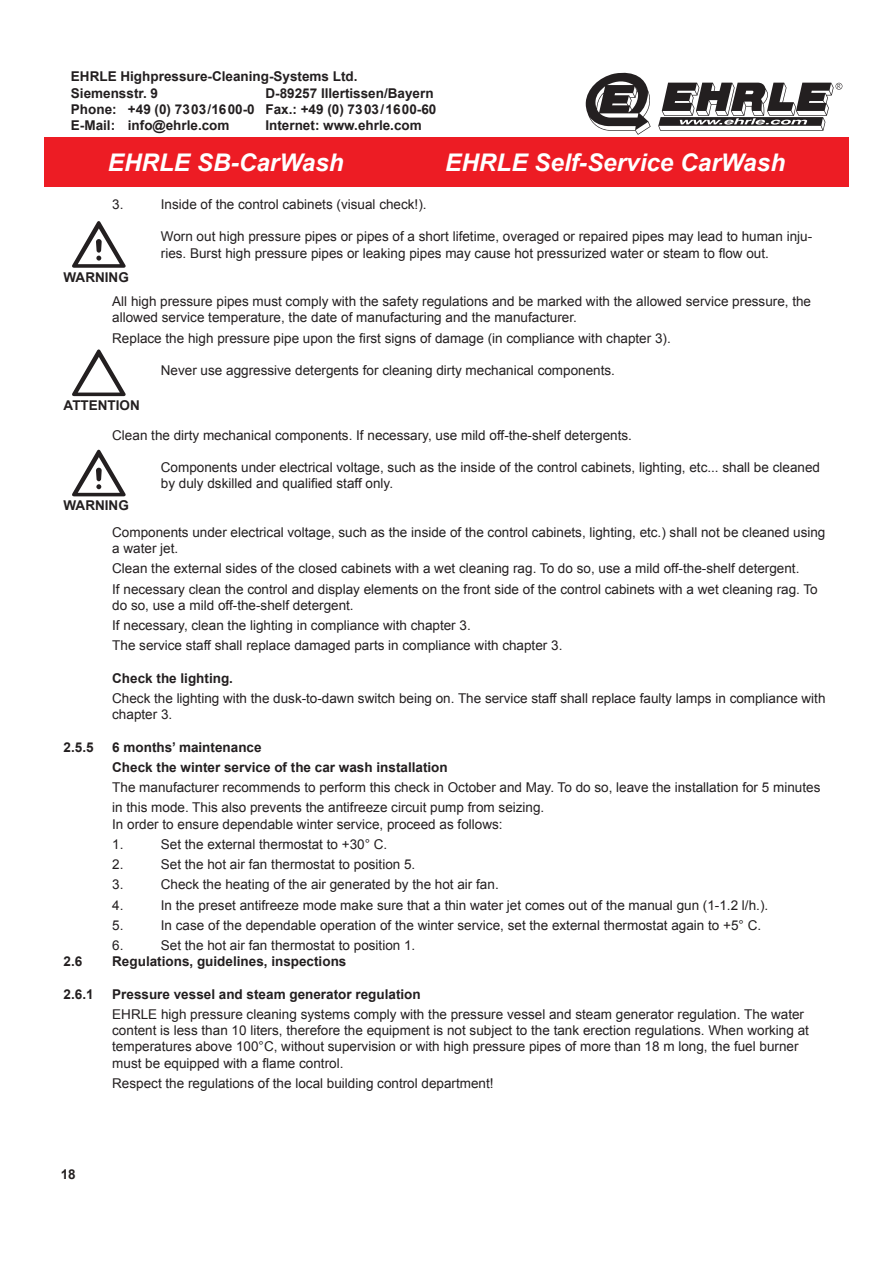
<style>
.page{position:relative;width:893px;height:1263px;background:#fff}
.page>*{position:absolute;margin:0;border:0;box-sizing:border-box;transform-origin:0 0}
.t1{font:italic 700 24.3px "Arial";color:#fff}
.t2{font:13.5px/20.2px "Arial";color:#231f20}
.t3{font:700 13.5px/16.2px "Arial";color:#231f20}
.s1{font-weight:700}
</style>
<div class="page">
<div style="left:44px;top:138px;width:804px;height:49px;background:#ed1c24"></div>
<svg style="left:585px;top:72px;width:257px;height:63px"></svg>
<svg style="left:72px;top:221px;width:54px;height:47px"></svg>
<svg style="left:72px;top:349px;width:54px;height:47px"></svg>
<svg style="left:72px;top:450px;width:54px;height:46px"></svg>
<p class="t3" style="left:71px;top:69px;width:288px">EHRLE Highpressure-Cleaning-Systems Ltd.<br>Siemensstr. 9</p>
<p class="t3" style="left:71px;top:85px;width:367px;text-indent:194px">D-89257 Illertissen/Bayern<br>Phone: +49 (0) 7303/1600-0 Fax.: +49 (0) 7303/1600-60<br>E-Mail: info@ehrle.com</p>
<p class="t3" style="left:265px;top:117px;width:158px">Internet: www.ehrle.com</p>
<p class="t1" style="left:108px;top:149px;width:237px">EHRLE SB-CarWash</p>
<p class="t1" style="left:445px;top:149px;width:341px">EHRLE Self-Service CarWash</p>
<p class="t2" style="left:112px;top:194px;width:13px">3.</p>
<p class="t2" style="left:161px;top:194px;width:267px">Inside of the control cabinets (visual check!).</p>
<p class="t2" style="left:161px;top:229px;width:653px;line-height:16.2px">Worn out high pressure pipes or pipes of a short lifetime, overaged or repaired pipes may lead to human inju&shy;ries. Burst high pressure pipes or leaking pipes may cause hot pressurized water or steam to flow out.</p>
<p class="t2" style="left:112px;top:293px;width:700px;line-height:16.2px">All high pressure pipes must comply with the safety regulations and be marked with the allowed service pressure, the allowed service temperature, the date of manufacturing and the manufacturer.</p>
<p class="t2" style="left:112px;top:328px;width:560px">Replace the high pressure pipe upon the first signs of damage (in compliance with chapter 3).</p>
<p class="t2" style="left:161px;top:360px;width:455px">Never use aggressive detergents for cleaning dirty mechanical components.</p>
<p class="t3" style="left:64px;top:269px;width:67px">WARNING</p>
<p class="t3" style="left:64px;top:397px;width:78px">ATTENTION</p>
<p class="t2" style="left:112px;top:425px;width:521px">Clean the dirty mechanical components. If necessary, use mild off-the-shelf detergents.</p>
<p class="t2" style="left:161px;top:459px;width:660px;line-height:16.2px">Components under electrical voltage, such as the inside of the control cabinets, lighting, etc... shall be cleaned by duly dskilled and qualified staff only.</p>
<p class="t2" style="left:112px;top:524px;width:714px;line-height:16.2px">Components under electrical voltage, such as the inside of the control cabinets, lighting, etc.) shall not be cleaned using a water jet.</p>
<p class="t2" style="left:112px;top:559px;width:707px">Clean the external sides of the closed cabinets with a wet cleaning rag. To do so, use a mild off-the-shelf detergent.<br>If necessary clean the control and display elements on the front side of the control cabinets with a wet cleaning rag. To</p>
<p class="t2" style="left:112px;top:595px;width:451px">do so, use a mild off-the-shelf detergent.<br>If necessary, clean the lighting in compliance with chapter 3.<br>The service staff shall replace damaged parts in compliance with chapter 3.</p>
<p class="t2" style="left:112px;top:668px;width:714px"><span class="s1">Check the lighting.<br></span>Check the lighting with the dusk-to-dawn switch being on. The service staff shall replace faulty lamps in compliance with</p>
<p class="t2" style="left:112px;top:704px;width:62px">chapter 3.</p>
<p class="t3" style="left:64px;top:497px;width:67px">WARNING</p>
<p class="t3" style="left:64px;top:739px;width:32px">2.5.5</p>
<p class="t2" style="left:112px;top:737px;width:709px"><span class="s1">6 months’ maintenance<br>Check the winter service of the car wash installation<br></span>The manufacturer recommends to perform this check in October and May. To do so, leave the installation for 5 minutes in this mode. This also prevents the antifreeze circuit pump from seizing.</p>
<p class="t2" style="left:112px;top:814px;width:392px">In order to ensure dependable winter service, proceed as follows:<br>1.</p>
<p class="t2" style="left:161px;top:834px;width:228px">Set the external thermostat to +30° C.</p>
<p class="t2" style="left:112px;top:854px;width:13px">2.</p>
<p class="t2" style="left:161px;top:854px;width:256px">Set the hot air fan thermostat to position 5.</p>
<p class="t2" style="left:112px;top:874px;width:13px">3.</p>
<p class="t2" style="left:161px;top:874px;width:339px">Check the heating of the air generated by the hot air fan.</p>
<p class="t2" style="left:112px;top:895px;width:13px">4.</p>
<p class="t2" style="left:161px;top:895px;width:609px">In the preset antifreeze mode make sure that a thin water jet comes out of the manual gun (1-1.2 l/h.).</p>
<p class="t2" style="left:112px;top:915px;width:13px">5.</p>
<p class="t2" style="left:161px;top:915px;width:602px">In case of the dependable operation of the winter service, set the external thermostat again to +5° C.</p>
<p class="t2" style="left:112px;top:935px;width:13px">6.</p>
<p class="t2" style="left:161px;top:935px;width:256px">Set the hot air fan thermostat to position 1.</p>
<p class="t3" style="left:64px;top:953px;width:20px">2.6</p>
<p class="t3" style="left:112px;top:953px;width:236px">Regulations, guidelines, inspections</p>
<p class="t3" style="left:64px;top:986px;width:32px">2.6.1</p>
<p class="t2" style="left:112px;top:984px;width:693px"><span class="s1">Pressure vessel and steam generator regulation<br></span>EHRLE high pressure cleaning systems comply with the pressure vessel and steam generator regulation. The water</p>
<p class="t2" style="left:112px;top:1022px;width:698px;line-height:16.2px">content is less than 10 liters, therefore the equipment is not subject to the tank erection regulations. When working at temperatures above 100°C, without supervision or with high pressure pipes of more than 18 m long, the fuel burner must be equipped with a flame control.</p>
<p class="t2" style="left:112px;top:1073px;width:383px">Respect the regulations of the local building control department!</p>
<p class="t3" style="left:61px;top:1166px;width:17px">18</p>
</div>
